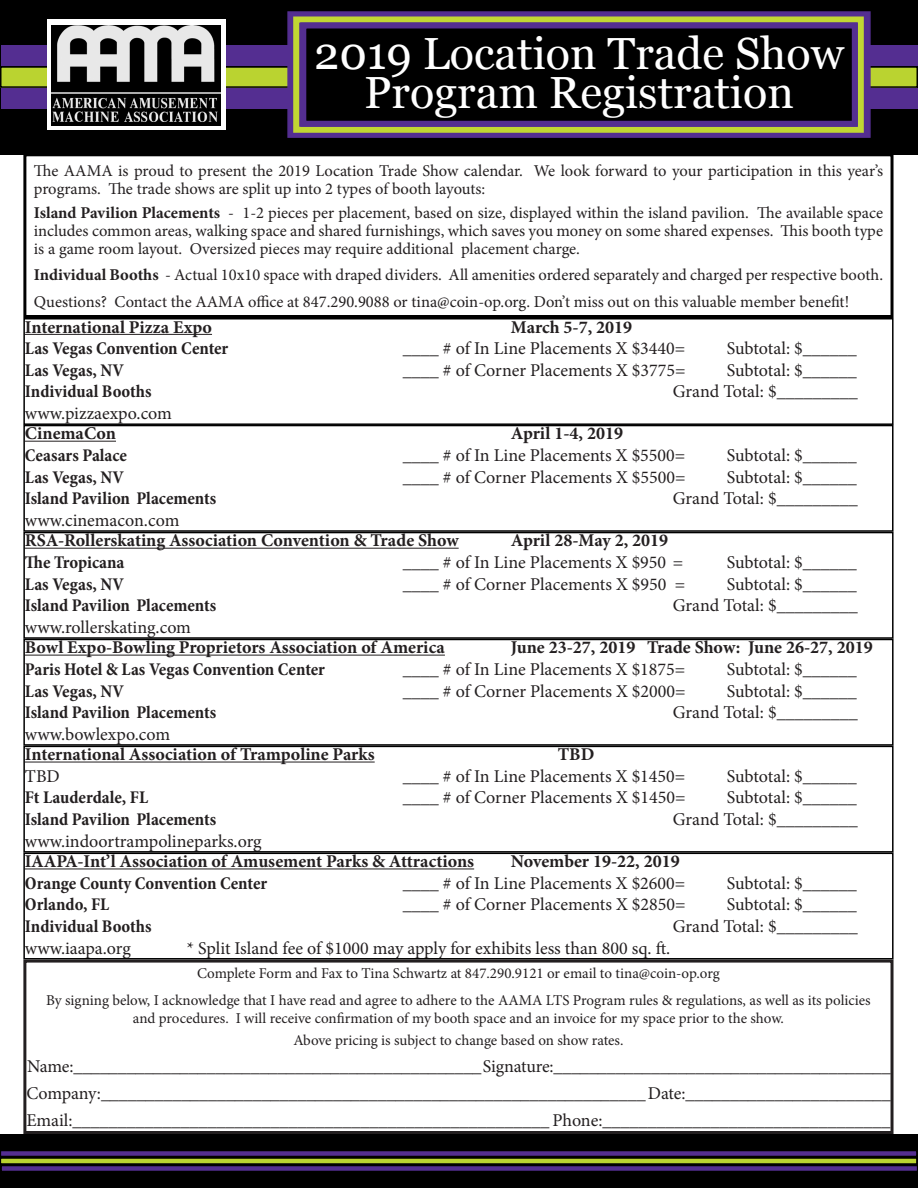
<style>
.page{position:relative;width:918px;height:1188px;background:#fff}
.page>*{position:absolute;margin:0;border:0;box-sizing:border-box;transform-origin:0 0}
.t1{font:45px/39px "Vani";color:#fff;text-align:center}
.t2{font:18px "Minion Pro";color:#231f20}
.t3{font:700 18px "Minion Pro";color:#231f20}
.t4{font:700 condensed 18px "Minion Pro";color:#231f20}
.t5{font:16.5px/18px "Minion Pro";color:#231f20}
.t6{font:15px "Minion Pro";letter-spacing:-.005em;color:#231f20}
.s1{font-weight:700}
</style>
<div class="page">
<div style="left:0;top:1134px;width:918px;height:54px;background:#000"></div>
<div style="left:0;top:1150px;width:917px;height:6px;background:#542e91"></div>
<div style="left:0;top:1150px;width:918px;height:7px;border:2px solid #000"></div>
<div style="left:0;top:1158px;width:917px;height:6px;background:#bad330"></div>
<div style="left:0;top:1157px;width:918px;height:8px;border:2px solid #000"></div>
<div style="left:1px;top:1165px;width:917px;height:7px;background:#542e91"></div>
<div style="left:0;top:1165px;width:918px;height:7px;border:2px solid #000"></div>
<div style="left:0;top:0;width:918px;height:155px;background:#000"></div>
<div style="left:1px;top:45px;width:917px;height:20px;background:#542e91"></div>
<div style="left:1px;top:67px;width:916px;height:20px;background:#bad330"></div>
<div style="left:0;top:66px;width:918px;height:22px;border:2px solid #000"></div>
<div style="left:2px;top:89px;width:916px;height:20px;background:#542e91"></div>
<div style="left:287px;top:11px;width:584px;height:127px;background:#542e91;border:2px solid #542e91"></div>
<div style="left:293px;top:16px;width:571px;height:117px;border:6px solid #c1d733"></div>
<div style="left:303px;top:25px;width:552px;height:99px;background:#000"></div>
<div style="left:300px;top:22px;width:558px;height:105px;border:6px solid #542e91"></div>
<div style="left:47px;top:19px;width:178px;height:111px;background:#fff"></div>
<img style="left:52px;top:25px;width:169px;height:100px">
<div style="left:23px;top:153px;width:871px;height:165px;border:3px solid #000"></div>
<hr style="left:25px;top:334px;width:187px;height:1px;background:#231f20">
<div style="left:23px;top:318px;width:871px;height:107px;border:2px solid #000"></div>
<hr style="left:25px;top:441px;width:91px;height:1px;background:#231f20">
<div style="left:23px;top:425px;width:871px;height:107px;border:2px solid #000"></div>
<hr style="left:25px;top:548px;width:434px;height:1px;background:#231f20">
<div style="left:23px;top:532px;width:871px;height:107px;border:2px solid #000"></div>
<hr style="left:25px;top:655px;width:420px;height:1px;background:#231f20">
<div style="left:23px;top:639px;width:871px;height:107px;border:2px solid #000"></div>
<hr style="left:25px;top:762px;width:350px;height:1px;background:#231f20">
<div style="left:23px;top:746px;width:871px;height:107px;border:2px solid #000"></div>
<hr style="left:25px;top:869px;width:449px;height:1px;background:#231f20">
<div style="left:23px;top:853px;width:871px;height:107px;border:2px solid #000"></div>
<div style="left:23px;top:960px;width:871px;height:174px;border:3px solid #231f20"></div>
<p class="t1" style="left:314px;top:34px;width:531px">2019 Location Trade Show<br>Program Registration</p>
<p class="t5" style="left:34px;top:162px;width:851px">The AAMA is proud to present the 2019 Location Trade Show calendar. We look forward to your participation in this year’s programs. The trade shows are split up into 2 types of booth layouts:</p>
<p class="t5" style="left:34px;top:204px;width:851px;text-align:justify"><span class="s1">Island Pavilion Placements</span> - 1-2 pieces per placement, based on size, displayed within the island pavilion. The available space includes common areas, walking space and shared furnishings, which saves you money on some shared expenses. This booth type is a game room layout. Oversized pieces may require additional placement charge.</p>
<p class="t5" style="left:34px;top:266px;width:851px"><span class="s1">Individual Booths</span> - Actual 10x10 space with draped dividers. All amenities ordered separately and charged per respective booth.</p>
<p class="t5" style="left:34px;top:293px;width:817px">Questions? Contact the AAMA office at 847.290.9088 or tina@coin-op.org. Don’t miss out on this valuable member benefit!</p>
<p class="t3" style="left:25px;top:314px;width:189px">International Pizza Expo</p>
<p class="t3" style="left:511px;top:314px;width:123px">March 5-7, 2019</p>
<p class="t4" style="left:25px;top:336px;width:205px">Las Vegas Convention Center</p>
<p class="t2" style="left:403px;top:336px;width:284px">____ # of In Line Placements X $3440=</p>
<p class="t2" style="left:727px;top:336px;width:132px">Subtotal: $______</p>
<p class="t4" style="left:25px;top:358px;width:100px">Las Vegas, NV</p>
<p class="t2" style="left:403px;top:358px;width:284px">____ # of Corner Placements X $3775=</p>
<p class="t2" style="left:727px;top:358px;width:132px">Subtotal: $______</p>
<p class="t4" style="left:25px;top:379px;width:128px">Individual Booths</p>
<p class="t2" style="left:673px;top:380px;width:186px">Grand Total: $_________</p>
<p class="t2" style="left:25px;top:401px;width:149px">www.pizzaexpo.com</p>
<p class="t3" style="left:25px;top:421px;width:93px">CinemaCon</p>
<p class="t3" style="left:511px;top:421px;width:114px">April 1-4, 2019</p>
<p class="t4" style="left:25px;top:443px;width:104px">Ceasars Palace</p>
<p class="t2" style="left:403px;top:443px;width:284px">____ # of In Line Placements X $5500=</p>
<p class="t2" style="left:727px;top:443px;width:132px">Subtotal: $______</p>
<p class="t4" style="left:25px;top:464px;width:100px">Las Vegas, NV</p>
<p class="t2" style="left:403px;top:465px;width:284px">____ # of Corner Placements X $5500=</p>
<p class="t2" style="left:727px;top:465px;width:132px">Subtotal: $______</p>
<p class="t4" style="left:25px;top:486px;width:193px">Island Pavilion Placements</p>
<p class="t2" style="left:673px;top:486px;width:186px">Grand Total: $_________</p>
<p class="t2" style="left:25px;top:508px;width:156px">www.cinemacon.com</p>
<p class="t3" style="left:25px;top:528px;width:435px">RSA-Rollerskating Association Convention &amp; Trade Show</p>
<p class="t3" style="left:511px;top:528px;width:159px">April 28-May 2, 2019</p>
<p class="t4" style="left:25px;top:550px;width:101px">The Tropicana</p>
<p class="t2" style="left:403px;top:550px;width:282px">____ # of In Line Placements X $950 =</p>
<p class="t2" style="left:727px;top:550px;width:132px">Subtotal: $______</p>
<p class="t4" style="left:25px;top:571px;width:100px">Las Vegas, NV</p>
<p class="t2" style="left:403px;top:572px;width:284px">____ # of Corner Placements X $950 =</p>
<p class="t2" style="left:727px;top:572px;width:132px">Subtotal: $______</p>
<p class="t4" style="left:25px;top:593px;width:193px">Island Pavilion Placements</p>
<p class="t2" style="left:673px;top:593px;width:186px">Grand Total: $_________</p>
<p class="t2" style="left:25px;top:615px;width:168px">www.rollerskating.com</p>
<p class="t3" style="left:25px;top:635px;width:422px">Bowl Expo-Bowling Proprietors Association of America</p>
<p class="t3" style="left:511px;top:635px;width:363px">June 23-27, 2019 Trade Show: June 26-27, 2019</p>
<p class="t4" style="left:25px;top:657px;width:302px">Paris Hotel &amp; Las Vegas Convention Center</p>
<p class="t2" style="left:403px;top:657px;width:284px">____ # of In Line Placements X $1875=</p>
<p class="t2" style="left:727px;top:657px;width:132px">Subtotal: $______</p>
<p class="t4" style="left:25px;top:678px;width:100px">Las Vegas, NV</p>
<p class="t2" style="left:403px;top:679px;width:284px">____ # of Corner Placements X $2000=</p>
<p class="t2" style="left:727px;top:679px;width:132px">Subtotal: $______</p>
<p class="t4" style="left:25px;top:700px;width:193px">Island Pavilion Placements</p>
<p class="t2" style="left:673px;top:700px;width:186px">Grand Total: $_________</p>
<p class="t2" style="left:25px;top:722px;width:147px">www.bowlexpo.com</p>
<p class="t3" style="left:25px;top:742px;width:351px">International Association of Trampoline Parks</p>
<p class="t3" style="left:558px;top:742px;width:38px">TBD</p>
<p class="t2" style="left:25px;top:764px;width:36px">TBD</p>
<p class="t2" style="left:403px;top:764px;width:284px">____ # of In Line Placements X $1450=</p>
<p class="t2" style="left:727px;top:764px;width:132px">Subtotal: $______</p>
<p class="t4" style="left:25px;top:785px;width:125px">Ft Lauderdale, FL</p>
<p class="t2" style="left:403px;top:786px;width:284px">____ # of Corner Placements X $1450=</p>
<p class="t2" style="left:727px;top:786px;width:132px">Subtotal: $______</p>
<p class="t4" style="left:25px;top:807px;width:193px">Island Pavilion Placements</p>
<p class="t2" style="left:673px;top:807px;width:186px">Grand Total: $_________</p>
<p class="t2" style="left:25px;top:829px;width:238px">www.indoortrampolineparks.org</p>
<p class="t3" style="left:25px;top:849px;width:451px">IAAPA-Int’l Association of Amusement Parks &amp; Attractions</p>
<p class="t3" style="left:511px;top:849px;width:170px">November 19-22, 2019</p>
<p class="t4" style="left:25px;top:871px;width:244px">Orange County Convention Center</p>
<p class="t2" style="left:403px;top:871px;width:284px">____ # of In Line Placements X $2600=</p>
<p class="t2" style="left:727px;top:871px;width:132px">Subtotal: $______</p>
<p class="t4" style="left:25px;top:892px;width:86px">Orlando, FL</p>
<p class="t2" style="left:403px;top:893px;width:284px">____ # of Corner Placements X $2850=</p>
<p class="t2" style="left:727px;top:893px;width:132px">Subtotal: $______</p>
<p class="t4" style="left:25px;top:914px;width:128px">Individual Booths</p>
<p class="t2" style="left:673px;top:914px;width:186px">Grand Total: $_________</p>
<p class="t2" style="left:25px;top:936px;width:108px">www.iaapa.org</p>
<p class="t2" style="left:187px;top:936px;width:485px">* Split Island fee of $1000 may apply for exhibits less than 800 sq. ft.</p>
<p class="t6" style="left:197px;top:964px;width:524px">Complete Form and Fax to Tina Schwartz at 847.290.9121 or email to tina@coin-op.org</p>
<p class="t6" style="left:46px;top:991px;width:826px">By signing below, I acknowledge that I have read and agree to adhere to the AAMA LTS Program rules &amp; regulations, as well as its policies</p>
<p class="t6" style="left:133px;top:1009px;width:652px">and procedures. I will receive confirmation of my booth space and an invoice for my space prior to the show.</p>
<p class="t6" style="left:293px;top:1030px;width:332px">Above pricing is subject to change based on show rates.</p>
<p class="t2" style="left:27px;top:1054px;width:865px">Name:______________________________________________ Signature:______________________________________</p>
<p class="t2" style="left:26px;top:1081px;width:866px">Company:_____________________________________________________________ Date:_______________________</p>
<p class="t2" style="left:26px;top:1108px;width:866px">Email:_____________________________________________________ Phone:________________________________</p>
</div>
